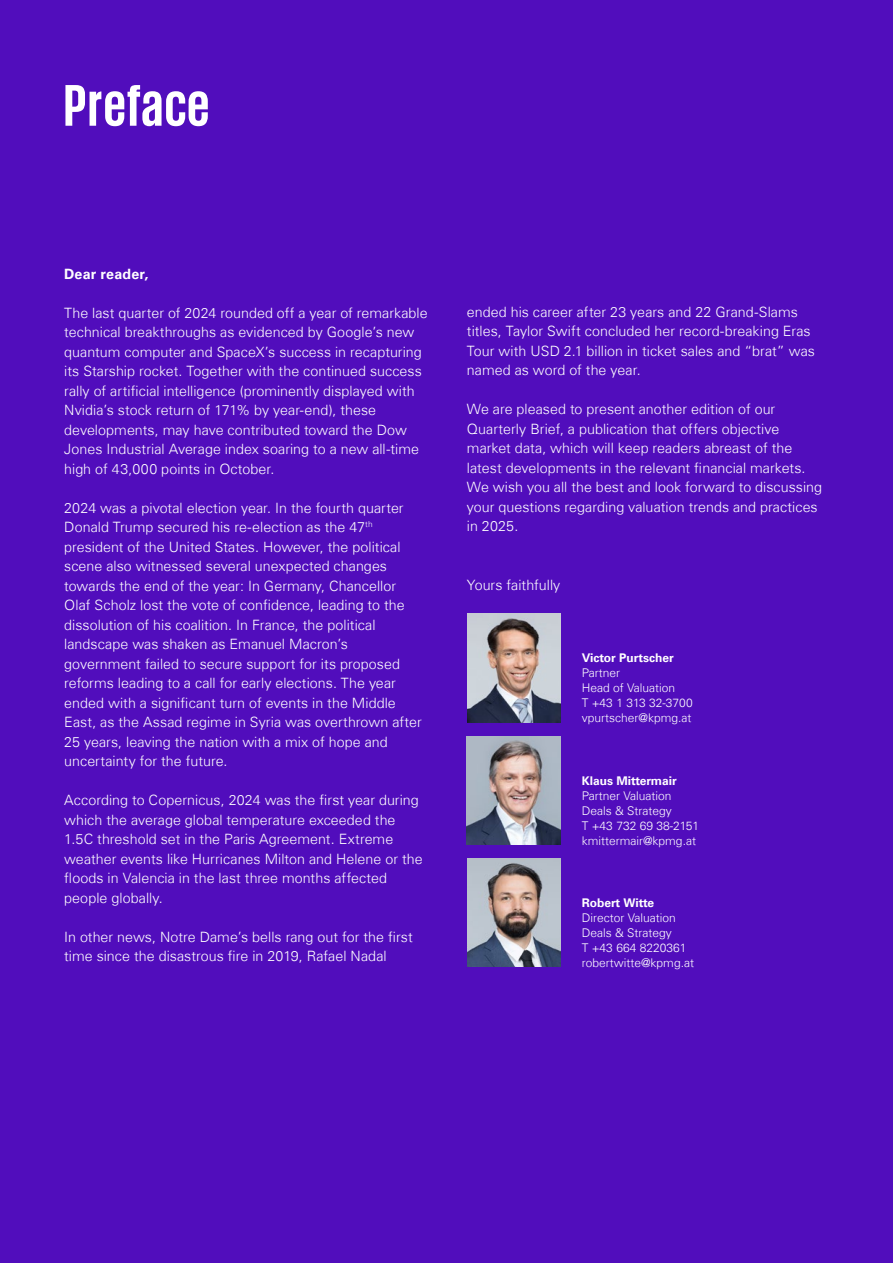
<style>
.page{position:relative;width:893px;height:1263px;background:#510dbc}
.page>*{position:absolute;margin:0;border:0;box-sizing:border-box;transform-origin:0 0}
.t1{font:700 60px "KPMG";letter-spacing:.015em;color:#fff}
.t2{font:300 14.25px/19.5px "Universfor KPMG";color:#fff}
.t3{font:700 14.25px "Universfor KPMG";letter-spacing:.015em;color:#fff}
.t4{font:300 12px/15px "Universfor KPMG";color:#fff}
.t5{font:700 12px "Universfor KPMG";color:#fff}
</style>
<div class="page">
<img style="left:467px;top:736px;width:93px;height:109px">
<img style="left:467px;top:614px;width:93px;height:108px">
<img style="left:467px;top:858px;width:93px;height:109px">
<h1 class="t1" style="left:64px;top:75px;width:147px">Preface</h1>
<p class="t3" style="left:64px;top:265px;width:86px">Dear reader,</p>
<p class="t2" style="left:64px;top:303px;width:365px">The last quarter of 2024 rounded off a year of remarkable technical breakthroughs as evidenced by Google’s new quantum computer and SpaceX’s success in recapturing its Starship rocket. Together with the continued success rally of artificial intelligence (prominently displayed with Nvidia’s stock return of 171% by year-end), these developments, may have contributed toward the Dow Jones Industrial Average index soaring to a new all-time high of 43,000 points in October.</p>
<p class="t2" style="left:64px;top:498px;width:359px">2024 was a pivotal election year. In the fourth quarter Donald Trump secured his re-election as the 47<sup>th </sup>president of the United States. However, the political scene also witnessed several unexpected changes towards the end of the year: In Germany, Chancellor Olaf Scholz lost the vote of confidence, leading to the dissolution of his coalition. In France, the political landscape was shaken as Emanuel Macron’s government failed to secure support for its proposed reforms leading to a call for early elections. The year ended with a significant turn of events in the Middle East, as the Assad regime in Syria was overthrown after 25 years, leaving the nation with a mix of hope and uncertainty for the future.</p>
<p class="t2" style="left:64px;top:790px;width:360px">According to Copernicus, 2024 was the first year during which the average global temperature exceeded the 1.5C threshold set in the Paris Agreement. Extreme weather events like Hurricanes Milton and Helene or the floods in Valencia in the last three months affected people globally.</p>
<p class="t2" style="left:64px;top:927px;width:350px">In other news, Notre Dame’s bells rang out for the first time since the disastrous fire in 2019, Rafael Nadal</p>
<p class="t2" style="left:467px;top:302px;width:350px">ended his career after 23 years and 22 Grand-Slams titles, Taylor Swift concluded her record-breaking Eras Tour with USD 2.1 billion in ticket sales and “brat” was named as word of the year.</p>
<p class="t2" style="left:467px;top:399px;width:357px">We are pleased to present another edition of our Quarterly Brief, a publication that offers objective market data, which will keep readers abreast of the latest developments in the relevant financial markets.<br>We wish you all the best and look forward to discussing your questions regarding valuation trends and practices in 2025.</p>
<p class="t2" style="left:467px;top:575px;width:95px">Yours faithfully</p>
<p class="t5" style="left:582px;top:651px;width:93px">Victor Purtscher</p>
<p class="t4" style="left:582px;top:666px;width:112px">Partner<br>Head of Valuation<br>T +43 1 313 32-3700 vpurtscher@kpmg.at</p>
<p class="t5" style="left:582px;top:773px;width:97px">Klaus Mittermair</p>
<p class="t4" style="left:582px;top:788px;width:119px">Partner Valuation<br>Deals &amp; Strategy<br>T +43 732 69 38-2151 kmittermair@kpmg.at</p>
<p class="t5" style="left:582px;top:895px;width:74px">Robert Witte</p>
<p class="t4" style="left:582px;top:910px;width:114px">Director Valuation<br>Deals &amp; Strategy<br>T +43 664 8220361 robertwitte@kpmg.at</p>
</div>
